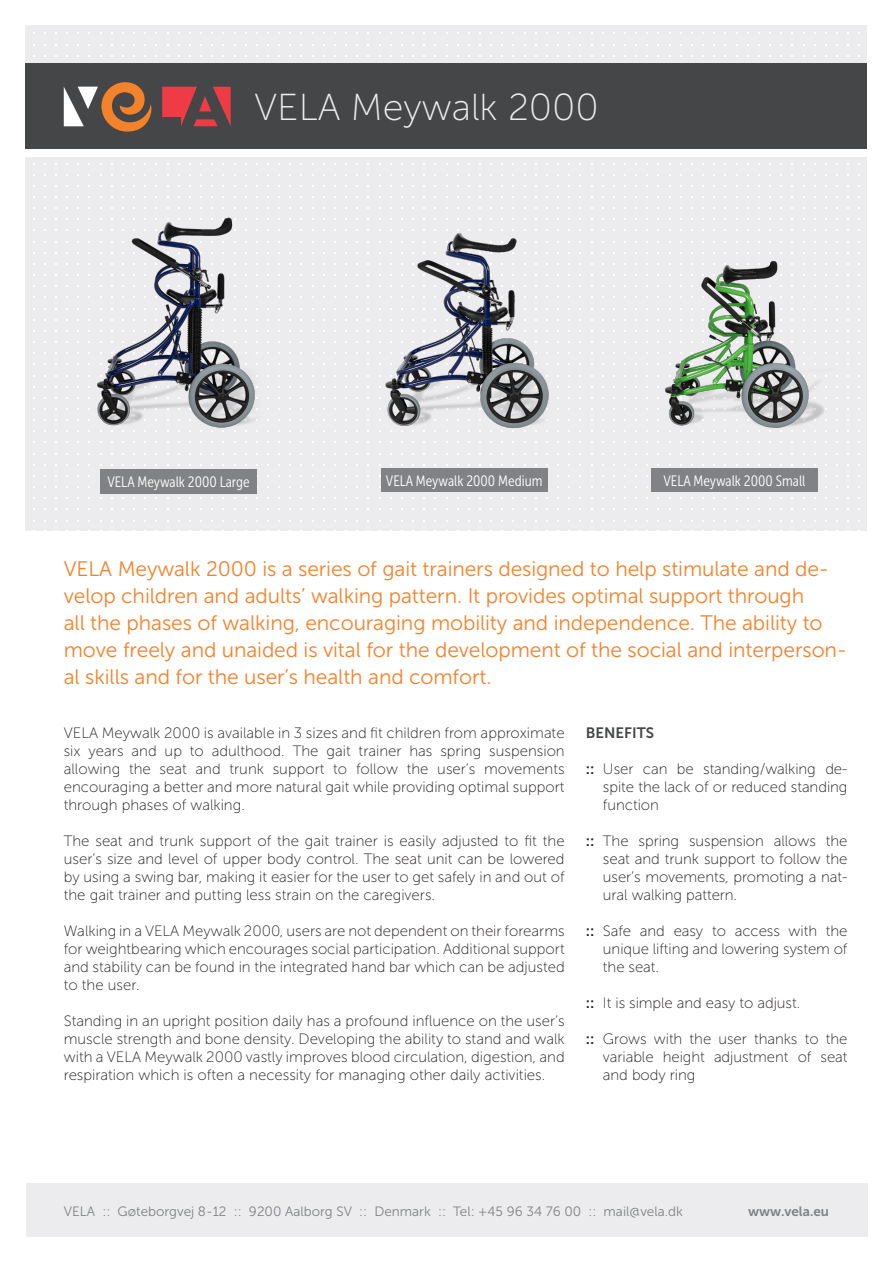
<style>
.page{position:relative;width:893px;height:1263px;background:#fff}
.page>*{position:absolute;margin:0;border:0;box-sizing:border-box;transform-origin:0 0}
.Titeloverskrift{font:37.5px "Museo Sans 100";color:#ececee}
.Overskrift_orange{font:21px/27px "Museo Sans 300";letter-spacing:-.005em;color:#f4822b}
.Brødtekst_med_afsnitsafstand{font:15px/18px "Museo Sans 100";color:#231f20;text-align:justify}
.Bullit_tekst_m_afsnitsafstand{font:15px/18px "Museo Sans 100";letter-spacing:-.005em;color:#231f20;text-align:justify}
.Variantnavn_v_foto{font:15px "Museo Sans Cond 300";color:#fff}
.Underoverskrifter{font:15px "Museo Sans 700";color:#454647}
.t1{font:13.5px "Museo Sans 300";color:#808285}
.t2{font:13.5px "Museo Sans 700";color:#808285}
.s1{font-family:"Museo Sans 700"}
</style>
<div class="page">
<div style="left:26px;top:1183px;width:841px;height:53px;background:#ececee"></div>
<div style="left:26px;top:157px;width:841px;height:374px;background:#ececee"></div>
<div style="left:26px;top:26px;width:841px;height:38px;background:#ececee"></div>
<div style="left:26px;top:64px;width:841px;height:85px;background:#454647"></div>
<svg style="left:84px;top:87px;width:14px;height:22px"></svg>
<svg style="left:199px;top:96px;width:12px;height:15px"></svg>
<svg style="left:213px;top:87px;width:18px;height:39px"></svg>
<svg style="left:197px;top:119px;width:21px;height:7px"></svg>
<svg style="left:64px;top:87px;width:20px;height:39px"></svg>
<svg style="left:162px;top:87px;width:35px;height:39px"></svg>
<svg style="left:101px;top:82px;width:51px;height:50px"></svg>
<img style="left:66px;top:175px;width:225px;height:291px">
<div style="left:100px;top:469px;width:157px;height:24px;background:#808285"></div>
<img style="left:379px;top:185px;width:179px;height:281px">
<div style="left:381px;top:469px;width:167px;height:23px;background:#808285"></div>
<img style="left:636px;top:196px;width:191px;height:273px">
<div style="left:651px;top:469px;width:167px;height:23px;background:#808285"></div>
<p class="Titeloverskrift" style="left:255px;top:87px;width:346px">VELA Meywalk 2000</p>
<p class="Variantnavn_v_foto" style="left:107px;top:473px;width:144px">VELA Meywalk 2000 Large</p>
<p class="Variantnavn_v_foto" style="left:386px;top:473px;width:158px">VELA Meywalk 2000 Medium</p>
<p class="Variantnavn_v_foto" style="left:663px;top:473px;width:143px">VELA Meywalk 2000 Small</p>
<p class="Overskrift_orange" style="left:64px;top:555px;width:785px">VELA Meywalk 2000 is a series of gait trainers designed to help stimulate and de&shy;velop children and adults’ walking pattern. It provides optimal support through<br>all the phases of walking, encouraging mobility and independence. The ability to move freely and unaided is vital for the development of the social and interperson&shy;al skills and for the user’s health and comfort.</p>
<p class="Brødtekst_med_afsnitsafstand" style="left:64px;top:724px;width:502px">VELA Meywalk 2000 is available in 3 sizes and fit children from approximate six years and up to adulthood. The gait trainer has spring suspension allowing the seat and trunk support to follow the user’s movements encouraging a better and more natural gait while providing optimal support through phases of walking.</p>
<p class="Brødtekst_med_afsnitsafstand" style="left:64px;top:832px;width:502px">The seat and trunk support of the gait trainer is easily adjusted to fit the user’s size and level of upper body control. The seat unit can be lowered by using a swing bar, making it easier for the user to get safely in and out of the gait trainer and putting less strain on the caregivers.</p>
<p class="Brødtekst_med_afsnitsafstand" style="left:64px;top:922px;width:502px">Walking in a VELA Meywalk 2000, users are not dependent on their forearms for weightbearing which encourages social participation. Additional support and stability can be found in the integrated hand bar which can be adjusted to the user.</p>
<p class="Brødtekst_med_afsnitsafstand" style="left:64px;top:1012px;width:502px">Standing in an upright position daily has a profound influence on the user’s muscle strength and bone density. Developing the ability to stand and walk with a VELA Meywalk 2000 vastly improves blood circulation, digestion, and respiration which is often a necessity for managing other daily activities.</p>
<p class="Underoverskrifter" style="left:586px;top:724px;width:70px">BENEFITS</p>
<p class="Bullit_tekst_m_afsnitsafstand" style="left:603px;top:760px;width:246px;text-indent:-17px"><span class="s1">::</span> User can be standing/walking de&shy;spite the lack of or reduced standing function</p>
<p class="Bullit_tekst_m_afsnitsafstand" style="left:603px;top:832px;width:246px;text-indent:-17px"><span class="s1">::</span> The spring suspension allows the seat and trunk support to follow the user’s movements, promoting a nat&shy;ural walking pattern.</p>
<p class="Bullit_tekst_m_afsnitsafstand" style="left:603px;top:922px;width:246px;text-indent:-17px"><span class="s1">::</span> Safe and easy to access with the unique lifting and lowering system of the seat.</p>
<p class="Bullit_tekst_m_afsnitsafstand" style="left:586px;top:994px;width:216px"><span class="s1">::</span> It is simple and easy to adjust.</p>
<p class="Bullit_tekst_m_afsnitsafstand" style="left:603px;top:1030px;width:246px;text-indent:-17px"><span class="s1">::</span> Grows with the user thanks to the variable height adjustment of seat and body ring</p>
<p class="t1" style="left:64px;top:1204px;width:620px">VELA :: Gøteborgvej 8-12 :: 9200 Aalborg SV :: Denmark :: Tel: +45 96 34 76 00 :: mail@vela.dk</p>
<p class="t2" style="left:748px;top:1203px;width:83px">www.vela.eu</p>
</div>
